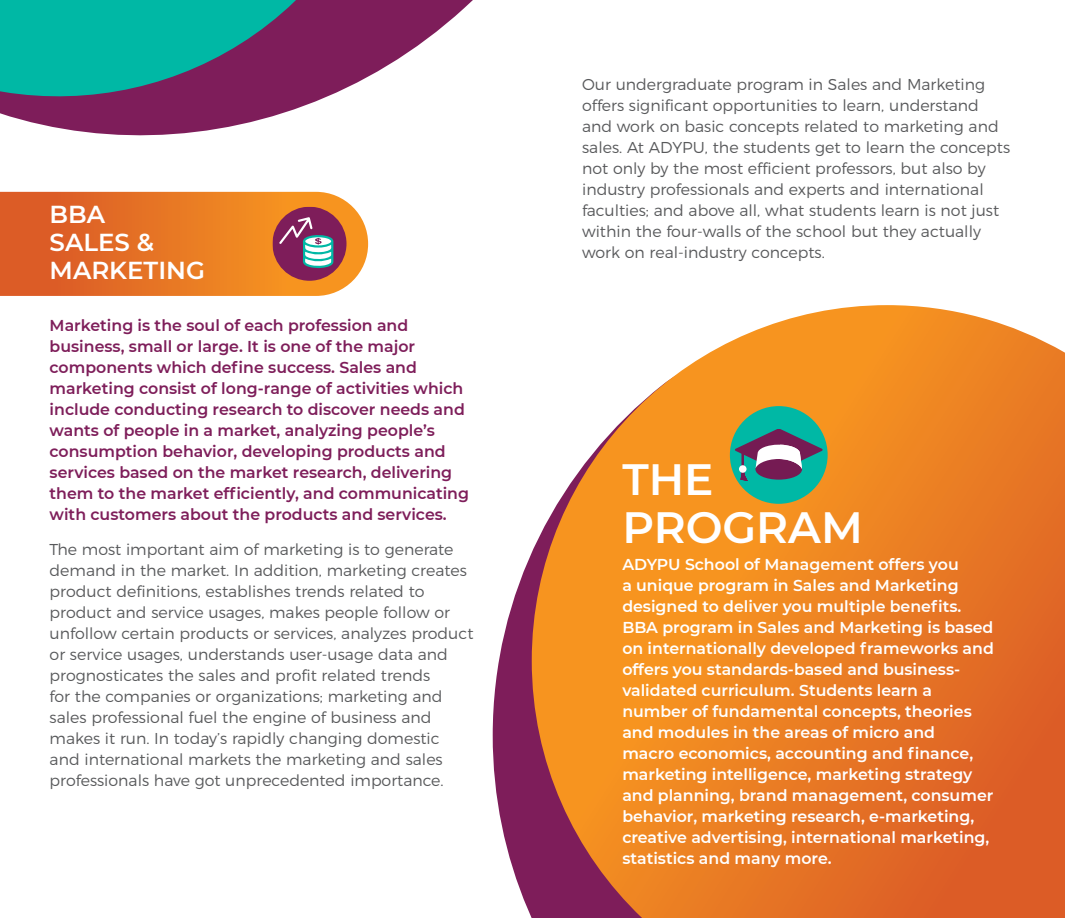
<style>
.page{position:relative;width:1065px;height:918px;background:#fff}
.page>*{position:absolute;margin:0;border:0;box-sizing:border-box;transform-origin:0 0}
.t1{font:600 43.75px/47.2px "Montserrat";color:#fff}
.t2{font:600 24.5px/28px "Montserrat";color:#fff}
.t3{font:300 15.75px/21px "Montserrat";color:#58595b}
.t4{font:600 15.75px/21px "Montserrat";color:#fff}
.t5{font:600 15.75px/21px "Montserrat";color:#7e1e5a}
</style>
<div class="page">
<svg style="left:95px;top:0;width:378px;height:136px"></svg>
<svg style="left:0;top:0;width:437px;height:133px"></svg>
<svg style="left:493px;top:552px;width:39px;height:366px;fill:#7e1d5a"></svg>
<svg style="left:532px;top:305px;width:533px;height:613px;background:#ea8737"></svg>
<svg style="left:0;top:192px;width:368px;height:104px;background:#dd7534"></svg>
<div style="left:730px;top:406px;width:97px;height:98px;background:#00b8a5;border-radius:50%"></div>
<svg style="left:734px;top:429px;width:89px;height:52px"></svg>
<h2 class="t2" style="left:50px;top:199px;width:157px">BBA<br>SALES &amp;<br>MARKETING</h2>
<p class="t5" style="left:50px;top:314px;width:421px">Marketing is the soul of each profession and business, small or large. It is one of the major components which define success. Sales and marketing consist of long-range of activities which include conducting research to discover needs and wants of people in a market, analyzing people’s consumption behavior, developing products and services based on the market research, delivering them to the market efficiently, and communicating with customers about the products and services.</p>
<p class="t3" style="left:50px;top:537px;width:425px">The most important aim of marketing is to generate demand in the market. In addition, marketing creates product definitions, establishes trends related to product and service usages, makes people follow or unfollow certain products or services, analyzes product or service usages, understands user-usage data and prognosticates the sales and profit related trends<br>for the companies or organizations; marketing and sales professional fuel the engine of business and makes it run. In today’s rapidly changing domestic and international markets the marketing and sales professionals have got unprecedented importance.</p>
<p class="t3" style="left:582px;top:73px;width:429px">Our undergraduate program in Sales and Marketing offers significant opportunities to learn, understand and work on basic concepts related to marketing and sales. At ADYPU, the students get to learn the concepts not only by the most efficient professors, but also by industry professionals and experts and international faculties; and above all, what students learn is not just within the four-walls of the school but they actually work on real-industry concepts.</p>
<h1 class="t1" style="left:622px;top:454px;width:242px">THE<br>PROGRAM</h1>
<p class="t4" style="left:622px;top:553px;width:373px">ADYPU School of Management offers you<br>a unique program in Sales and Marketing designed to deliver you multiple benefits.<br>BBA program in Sales and Marketing is based on internationally developed frameworks and offers you standards-based and business&shy;validated curriculum. Students learn a number of fundamental concepts, theories and modules in the areas of micro and<br>macro economics, accounting and finance, marketing intelligence, marketing strategy and planning, brand management, consumer behavior, marketing research, e-marketing, creative advertising, international marketing, statistics and many more.</p>
</div>
